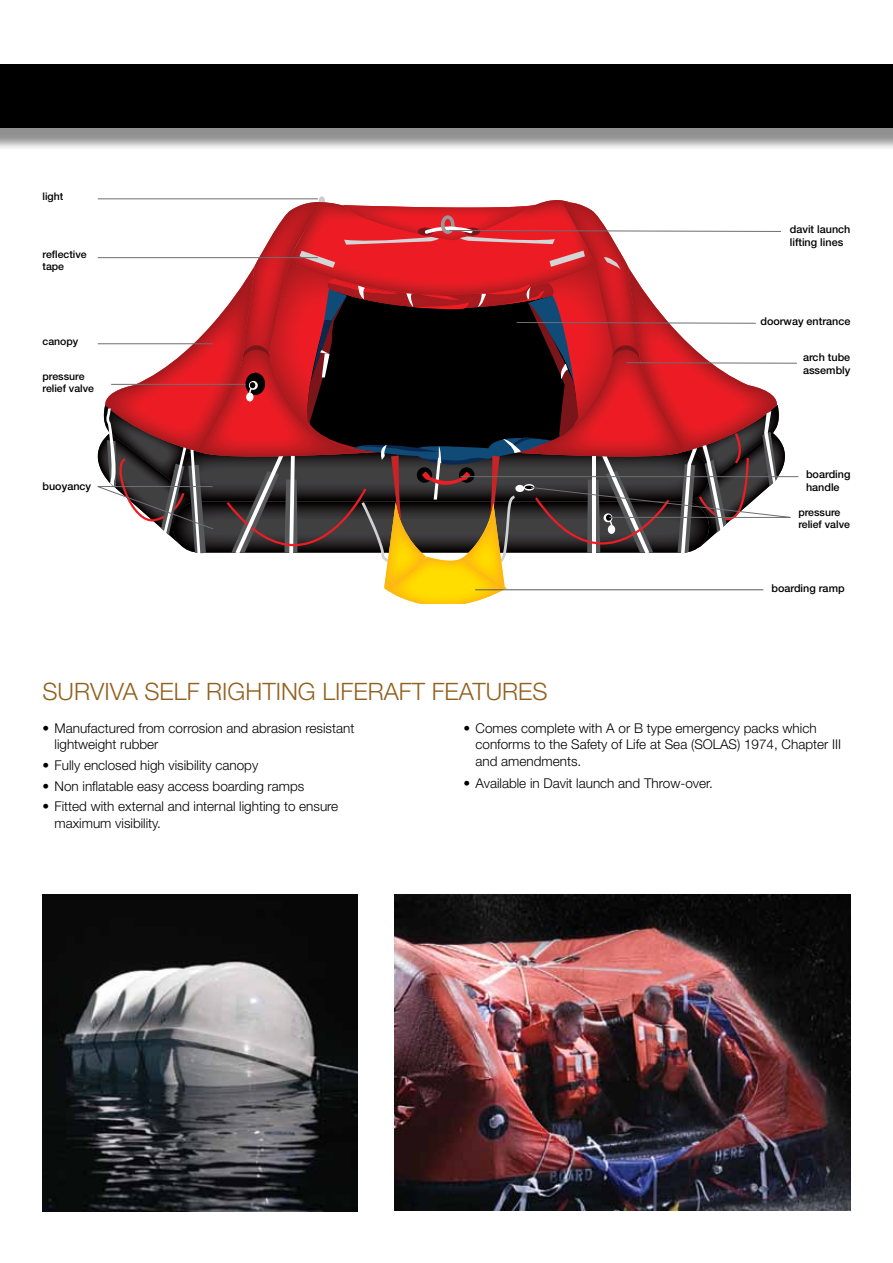
<style>
.page{position:relative;width:893px;height:1263px;background:#fff}
.page>*{position:absolute;margin:0;border:0;box-sizing:border-box;transform-origin:0 0}
.t1{font:300 24px "Helvetica Neue LT Pro";color:#92601e}
.t2{font:300 13.5px/16.5px "Helvetica Neue LT Pro";color:#000}
.t3{font:500 10.8px/12.9px "Helvetica Neue LT Pro";color:#000}
.t4{font:500 10.5px/12px "Helvetica Neue LT Pro";color:#000}
</style>
<div class="page">
<div style="left:0;top:70px;width:893px;height:81px;background:#000;opacity:.44"></div>
<div style="left:0;top:64px;width:893px;height:64px;background:#000"></div>
<img style="left:43px;top:894px;width:314px;height:318px">
<img style="left:394px;top:894px;width:456px;height:317px">
<svg style="left:97px;top:196px;width:702px;height:408px"></svg>
<p class="t4" style="left:43px;top:190px;width:22px">light</p>
<p class="t4" style="left:43px;top:249px;width:46px">reflective tape</p>
<p class="t4" style="left:43px;top:335px;width:37px">canopy</p>
<p class="t4" style="left:43px;top:370px;width:53px">pressure relief valve</p>
<p class="t3" style="left:790px;top:223px;width:62px">davit launch lifting lines</p>
<p class="t3" style="left:760px;top:315px;width:92px">doorway entrance</p>
<p class="t3" style="left:803px;top:351px;width:49px">arch tube assembly</p>
<p class="t3" style="left:806px;top:468px;width:46px">boarding</p>
<p class="t3" style="left:43px;top:479px;width:50px">buoyancy</p>
<p class="t3" style="left:806px;top:481px;width:35px">handle</p>
<p class="t4" style="left:798px;top:506px;width:53px">pressure relief valve</p>
<h1 class="t1" style="left:43px;top:677px;width:506px">SURVIVA SELF RIGHTING LIFERAFT FEATURES</h1>
<p class="t3" style="left:771px;top:581px;width:75px">boarding ramp</p>
<p class="t2" style="left:55px;top:719px;width:301px;text-indent:-12px">• Manufactured from corrosion and abrasion resistant lightweight rubber</p>
<p class="t2" style="left:43px;top:756px;width:217px">• Fully enclosed high visibility canopy</p>
<p class="t2" style="left:43px;top:777px;width:263px">• Non inflatable easy access boarding ramps</p>
<p class="t2" style="left:55px;top:798px;width:285px;text-indent:-12px">• Fitted with external and internal lighting to ensure maximum visibility.</p>
<p class="t2" style="left:475px;top:719px;width:367px;text-indent:-12px">• Comes complete with A or B type emergency packs which conforms to the Safety of Life at Sea (SOLAS) 1974, Chapter III and amendments.</p>
<p class="t2" style="left:463px;top:774px;width:251px">• Available in Davit launch and Throw-over.</p>
</div>
